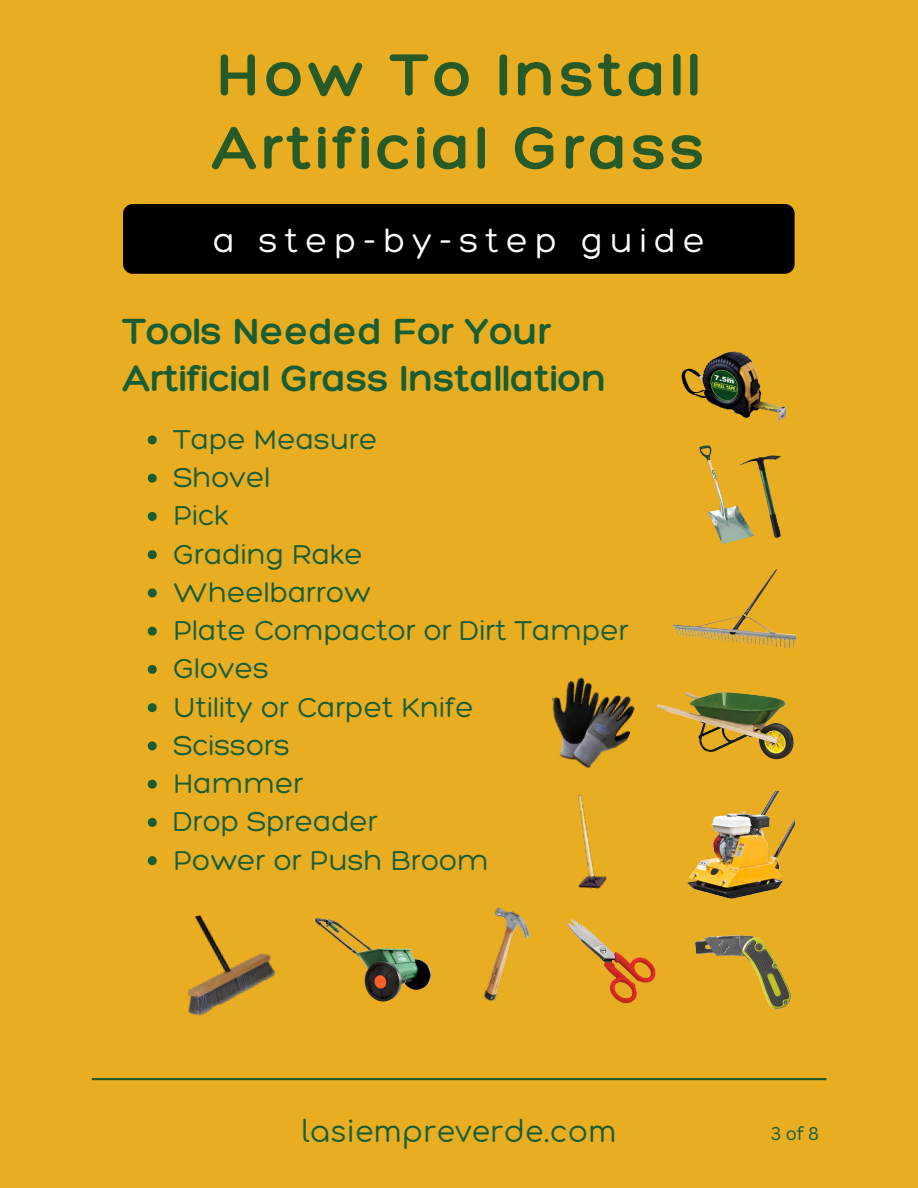
<style>
.page{position:relative;width:918px;height:1188px;background:#e8ad20}
.page>*{position:absolute;margin:0;border:0;box-sizing:border-box;transform-origin:0 0}
.t1{font:300 64.5px/73.2px "Hero";letter-spacing:.06em;color:#265a29}
.t2{font:300 39.45px/47.2px "Hero";color:#185d34}
.t3{font:300 35.25px "Hero";letter-spacing:.205em;color:#fff}
.t4{font:30px "Comfortaa";color:#185d34}
.t5{font:300 29.7px/38.2px "Hero";color:#185d34}
.t6{font:18px "Canva Sans";color:#185d34}
</style>
<div class="page">
<div style="left:123px;top:204px;width:672px;height:70px;background:#000;border-radius:10px"></div>
<hr style="left:92px;top:1078px;width:734px;height:2px;background:#265a29">
<svg style="left:148px;top:435px;width:9px;height:9px"></svg>
<svg style="left:148px;top:474px;width:9px;height:9px"></svg>
<svg style="left:148px;top:512px;width:9px;height:9px"></svg>
<svg style="left:148px;top:550px;width:9px;height:9px"></svg>
<svg style="left:148px;top:588px;width:9px;height:9px"></svg>
<svg style="left:148px;top:627px;width:9px;height:9px"></svg>
<svg style="left:148px;top:665px;width:9px;height:9px"></svg>
<svg style="left:148px;top:703px;width:9px;height:9px"></svg>
<svg style="left:148px;top:741px;width:9px;height:9px"></svg>
<svg style="left:148px;top:780px;width:9px;height:9px"></svg>
<svg style="left:148px;top:818px;width:9px;height:9px"></svg>
<svg style="left:148px;top:856px;width:9px;height:9px"></svg>
<img style="left:681px;top:351px;width:106px;height:70px">
<img style="left:699px;top:445px;width:83px;height:99px">
<img style="left:672px;top:569px;width:123px;height:80px">
<img style="left:657px;top:691px;width:137px;height:101px">
<img style="left:687px;top:792px;width:108px;height:107px">
<img style="left:695px;top:935px;width:97px;height:75px">
<img style="left:566px;top:919px;width:90px;height:85px">
<img style="left:483px;top:907px;width:48px;height:94px">
<img style="left:314px;top:918px;width:118px;height:84px">
<img style="left:187px;top:915px;width:89px;height:101px">
<img style="left:578px;top:794px;width:29px;height:95px">
<img style="left:551px;top:677px;width:84px;height:92px">
<h1 class="t1" style="left:213px;top:36px;width:494px">How To Install<br>Artificial Grass</h1>
<p class="t3" style="left:213px;top:218px;width:493px">a step-by-step guide</p>
<h2 class="t2" style="left:123px;top:306px;width:485px">Tools Needed For Your<br>Artificial Grass Installation</h2>
<p class="t5" style="left:173px;top:419px;width:457px">Tape Measure<br>Shovel<br>Pick<br>Grading Rake<br>Wheelbarrow<br>Plate Compactor or Dirt Tamper<br>Gloves<br>Utility or Carpet Knife<br>Scissors<br>Hammer<br>Drop Spreader<br>Power or Push Broom</p>
<p class="t4" style="left:301px;top:1116px;width:317px">lasiempreverde.com</p>
<p class="t6" style="left:771px;top:1120px;width:50px">3 of 8</p>
</div>
